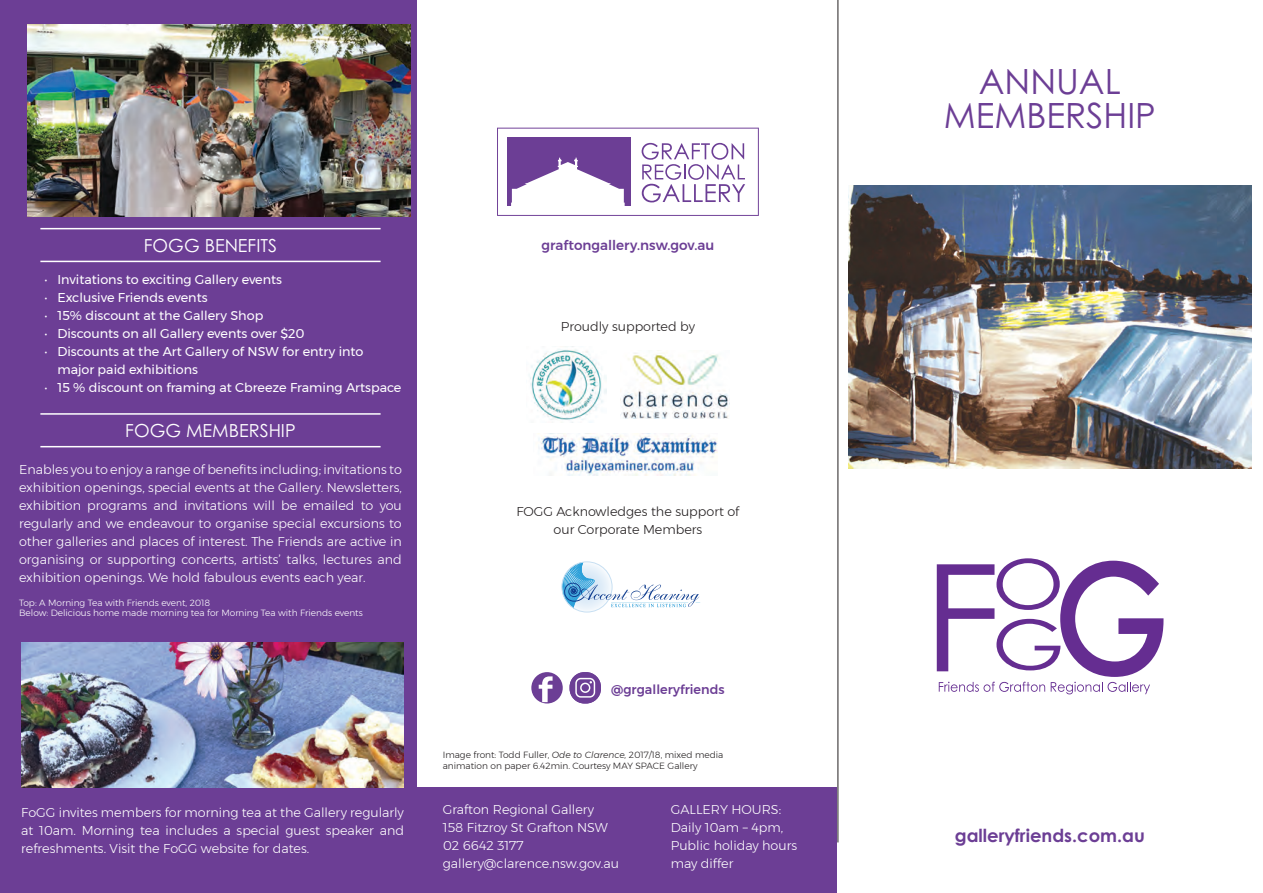
<style>
.page{position:relative;width:1263px;height:893px;background:#fff}
.page>*{position:absolute;margin:0;border:0;box-sizing:border-box;transform-origin:0 0}
.t1{font:34.8px/34.8px "Century Gothic Pro";color:#6c3e95;text-align:center}
.t2{font:18px "Century Gothic Pro Cyr";color:#fff}
.t3{font:700 18px "Century Gothic Pro";color:#6c3e95}
.t4{font:500 13.5px "Montserrat";color:#6c3e95}
.t5{font:300 12.75px/18px "Montserrat";color:#fff;text-align:justify}
.t6{font:12.75px/18px "Montserrat";color:#fff}
.t7{font:300 12.75px/18px "Montserrat";color:#231f20;text-align:center}
.t8{font:500 12.75px "Montserrat";color:#6c3e95}
.t9{font:300 9px/10.8px "Montserrat";color:#231f20}
.t10{font:300 9px "Montserrat";color:#fff}
.s1{font-weight:300}
.s2{font-style:italic}
</style>
<div class="page">
<div style="left:0;top:787px;width:1263px;height:106px;background:#6c3e95"></div>
<div style="left:0;top:0;width:417px;height:787px;background:#6c3e95"></div>
<img style="left:848px;top:185px;width:403px;height:284px">
<img style="left:21px;top:642px;width:383px;height:145px">
<img style="left:28px;top:25px;width:382px;height:191px">
<hr style="left:40px;top:228px;width:341px;height:1px;background:#fff">
<hr style="left:40px;top:261px;width:341px;height:1px;background:#fff">
<hr style="left:40px;top:413px;width:341px;height:2px;background:#fff">
<hr style="left:40px;top:446px;width:341px;height:1px;background:#fff">
<svg style="left:497px;top:128px;width:262px;height:88px"></svg>
<img style="left:538px;top:433px;width:180px;height:42px">
<img style="left:529px;top:346px;width:78px;height:74px">
<img style="left:621px;top:350px;width:109px;height:69px">
<div style="left:838px;top:762px;width:425px;height:131px;background:#fff"></div>
<svg style="left:569px;top:672px;width:32px;height:31px"></svg>
<div style="left:531px;top:672px;width:32px;height:31px;background:#6c3e95;border-radius:50%"></div>
<svg style="left:539px;top:676px;width:14px;height:26px"></svg>
<svg style="left:937px;top:558px;width:226px;height:136px"></svg>
<svg style="left:562px;top:562px;width:138px;height:50px"></svg>
<hr style="left:838px;top:0;width:1px;height:842px;background:#231f20">
<p class="t2" style="left:144px;top:234px;width:135px">FOGG BENEFITS</p>
<p class="t6" style="left:45px;top:271px;width:239px"><span class="s1">•</span> Invitations to exciting Gallery events</p>
<p class="t6" style="left:45px;top:289px;width:164px"><span class="s1">•</span> Exclusive Friends events</p>
<p class="t6" style="left:45px;top:307px;width:220px"><span class="s1">•</span> 15% discount at the Gallery Shop</p>
<p class="t6" style="left:45px;top:325px;width:262px"><span class="s1">•</span> Discounts on all Gallery events over $20</p>
<p class="t6" style="left:57px;top:343px;width:308px;text-indent:-13px"><span class="s1">•</span> Discounts at the Art Gallery of NSW for entry into major paid exhibitions</p>
<p class="t6" style="left:45px;top:379px;width:358px"><span class="s1">•</span> 15 % discount on framing at Cbreeze Framing Artspace</p>
<p class="t2" style="left:125px;top:419px;width:172px">FOGG MEMBERSHIP</p>
<p class="t5" style="left:19px;top:460px;width:384px">Enables you to enjoy a range of benefits including; invitations to exhibition openings, special events at the Gallery. Newsletters, exhibition programs and invitations will be emailed to you regularly and we endeavour to organise special excursions to other galleries and places of interest. The Friends are active in organising or supporting concerts, artists’ talks, lectures and exhibition openings. We hold fabulous events each year.</p>
<p class="t10" style="left:19px;top:596px;width:193px">Top: A Morning Tea with Friends event, 2018</p>
<p class="t10" style="left:19px;top:606px;width:345px">Below: Delicious home made morning tea for Morning Tea with Friends events</p>
<p class="t5" style="left:21px;top:804px;width:384px">FoGG invites members for morning tea at the Gallery regularly at 10am. Morning tea includes a special guest speaker and refreshments. Visit the FoGG website for dates.</p>
<p class="t4" style="left:542px;top:235px;width:174px">graftongallery.nsw.gov.au</p>
<p class="t7" style="left:561px;top:317px;width:136px">Proudly supported by</p>
<p class="t7" style="left:516px;top:503px;width:224px">FOGG Acknowledges the support of our Corporate Members</p>
<p class="t8" style="left:611px;top:679px;width:115px">@grgalleryfriends</p>
<p class="t9" style="left:443px;top:750px;width:282px">Image front: Todd Fuller, <span class="s2">Ode to Clarence,</span> 2017/18, mixed media animation on paper 6.42min. Courtesy MAY SPACE Gallery</p>
<p class="t5" style="left:443px;top:800px;width:153px">Grafton Regional Gallery</p>
<p class="t5" style="left:443px;top:818px;width:167px">158 Fitzroy St Grafton NSW</p>
<p class="t5" style="left:443px;top:836px;width:82px">02 6642 3177</p>
<p class="t5" style="left:443px;top:854px;width:178px">gallery@clarence.nsw.gov.au</p>
<p class="t5" style="left:671px;top:800px;width:128px;text-align:left">GALLERY HOURS:<br>Daily 10am – 4pm,<br>Public holiday hours may differ</p>
<p class="t1" style="left:944px;top:63px;width:213px">ANNUAL<br>MEMBERSHIP</p>
<p class="t3" style="left:955px;top:825px;width:192px">galleryfriends.com.au</p>
</div>
